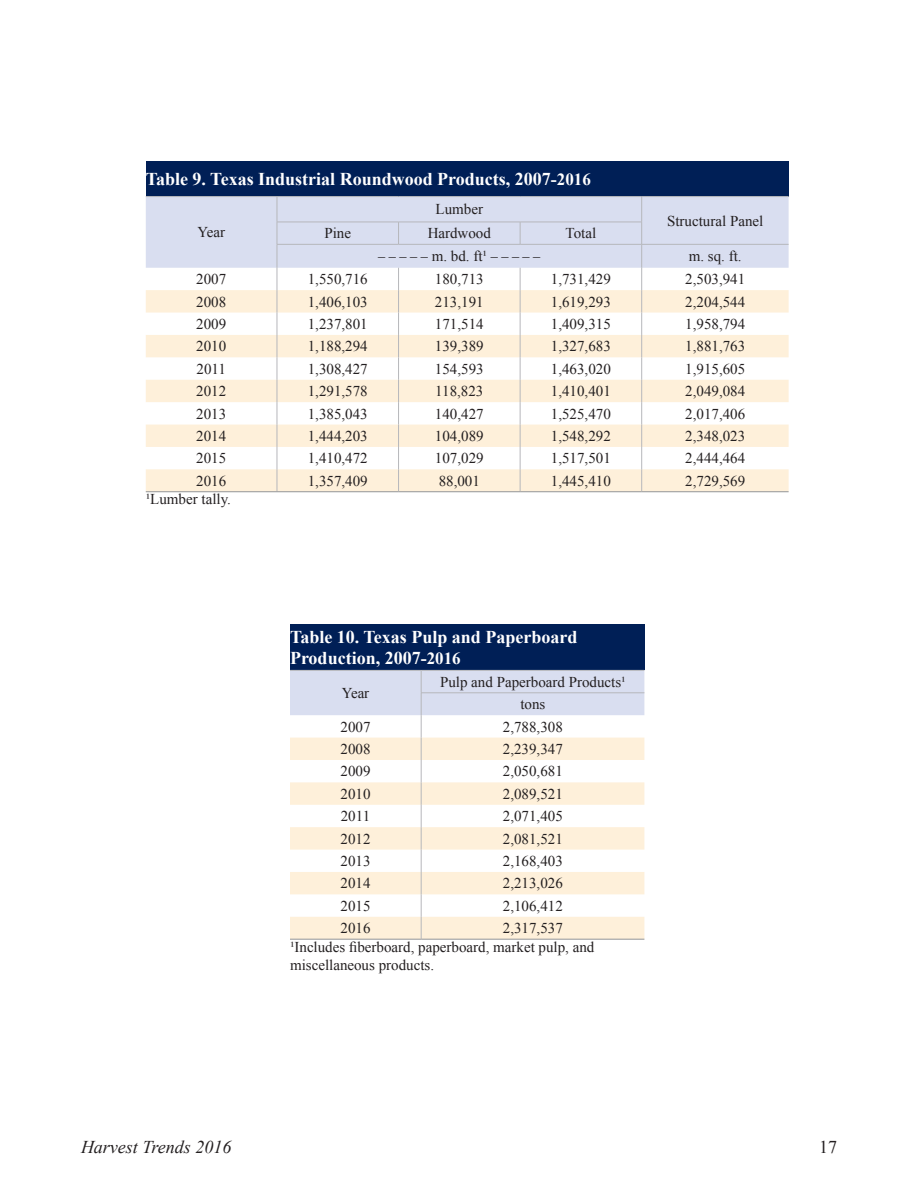
<style>
.page{position:relative;width:918px;height:1188px;background:#fff}
.page>*{position:absolute;margin:0;border:0;box-sizing:border-box;transform-origin:0 0}
.t1{font:700 18px "Times New Roman";color:#fff}
.t2{font:italic 18px "Times New Roman";color:#231f20}
.t3{font:18px "Times New Roman";color:#231f20}
.t4{font:15px "Times New Roman";color:#231f20}
.t5{font:14.1px "Times New Roman";color:#231f20}
.s1{font-size:16.95px}
.s2{font-size:15px}
</style>
<div class="page">
<div style="left:146px;top:161px;width:643px;height:36px;background:#001f56"></div>
<div style="left:146px;top:197px;width:643px;height:71px;background:#d9def0"></div>
<svg style="left:146px;top:290px;width:643px;height:201px;fill:#fef0da"></svg>
<hr style="left:146px;top:196px;width:131px;height:1px;background:#b6b7bb">
<hr style="left:277px;top:196px;width:122px;height:1px;background:#b6b7bb">
<hr style="left:399px;top:196px;width:121px;height:1px;background:#b6b7bb">
<hr style="left:520px;top:196px;width:122px;height:1px;background:#b6b7bb">
<hr style="left:642px;top:196px;width:147px;height:1px;background:#b6b7bb">
<hr style="left:277px;top:222px;width:122px;height:1px;background:#b6b7bb">
<hr style="left:399px;top:222px;width:121px;height:1px;background:#b6b7bb">
<svg style="left:398px;top:223px;width:1px;height:21px"></svg>
<hr style="left:520px;top:222px;width:122px;height:1px;background:#b6b7bb">
<svg style="left:520px;top:222px;width:1px;height:22px"></svg>
<hr style="left:277px;top:244px;width:122px;height:1px;background:#b6b7bb">
<hr style="left:399px;top:244px;width:121px;height:1px;background:#b6b7bb">
<hr style="left:520px;top:244px;width:122px;height:1px;background:#b6b7bb">
<hr style="left:642px;top:244px;width:147px;height:1px;background:#b6b7bb">
<hr style="left:146px;top:491px;width:131px;height:1px;background:#939598">
<hr style="left:277px;top:491px;width:122px;height:1px;background:#939598">
<hr style="left:399px;top:491px;width:121px;height:1px;background:#939598">
<hr style="left:520px;top:491px;width:122px;height:1px;background:#939598">
<hr style="left:642px;top:491px;width:147px;height:1px;background:#939598">
<svg style="left:277px;top:197px;width:1px;height:294px"></svg>
<svg style="left:398px;top:268px;width:1px;height:223px"></svg>
<svg style="left:520px;top:268px;width:1px;height:223px"></svg>
<svg style="left:641px;top:197px;width:1px;height:294px"></svg>
<div style="left:290px;top:625px;width:354px;height:45px;background:#001f56"></div>
<hr style="left:290px;top:939px;width:131px;height:1px;background:#939598">
<hr style="left:421px;top:939px;width:223px;height:1px;background:#939598">
<svg style="left:290px;top:670px;width:354px;height:269px"></svg>
<p class="t1" style="left:146px;top:166px;width:447px">Table 9. Texas Industrial Roundwood Products, 2007-<span class="s1">2016</span></p>
<p class="t4" style="left:197px;top:222px;width:29px">Year</p>
<p class="t4" style="left:436px;top:199px;width:49px">Lumber</p>
<p class="t4" style="left:667px;top:211px;width:98px">Structural Panel</p>
<p class="t4" style="left:324px;top:223px;width:28px">Pine</p>
<p class="t4" style="left:428px;top:223px;width:65px">Hardwood</p>
<p class="t4" style="left:566px;top:223px;width:32px">Total</p>
<p class="t5" style="left:378px;top:247px;width:164px">– – – – – <span class="s2">m. bd. ft¹</span> – – – – –</p>
<p class="t4" style="left:689px;top:246px;width:54px">m. sq. ft.</p>
<p class="t4" style="left:196px;top:269px;width:31px">2007</p>
<p class="t4" style="left:308px;top:269px;width:61px">1,550,716</p>
<p class="t4" style="left:435px;top:269px;width:50px">180,713</p>
<p class="t4" style="left:551px;top:269px;width:61px">1,731,429</p>
<p class="t4" style="left:685px;top:269px;width:61px">2,503,941</p>
<p class="t4" style="left:196px;top:291px;width:31px">2008</p>
<p class="t4" style="left:308px;top:291px;width:61px">1,406,103</p>
<p class="t4" style="left:435px;top:291px;width:50px">213,191</p>
<p class="t4" style="left:551px;top:291px;width:61px">1,619,293</p>
<p class="t4" style="left:685px;top:291px;width:61px">2,204,544</p>
<p class="t4" style="left:196px;top:314px;width:31px">2009</p>
<p class="t4" style="left:308px;top:314px;width:61px">1,237,801</p>
<p class="t4" style="left:435px;top:314px;width:50px">171,514</p>
<p class="t4" style="left:551px;top:314px;width:61px">1,409,315</p>
<p class="t4" style="left:685px;top:314px;width:61px">1,958,794</p>
<p class="t4" style="left:196px;top:336px;width:31px">2010</p>
<p class="t4" style="left:308px;top:336px;width:61px">1,188,294</p>
<p class="t4" style="left:435px;top:336px;width:50px">139,389</p>
<p class="t4" style="left:551px;top:336px;width:61px">1,327,683</p>
<p class="t4" style="left:685px;top:336px;width:61px">1,881,763</p>
<p class="t4" style="left:197px;top:359px;width:31px">2011</p>
<p class="t4" style="left:308px;top:359px;width:61px">1,308,427</p>
<p class="t4" style="left:435px;top:359px;width:50px">154,593</p>
<p class="t4" style="left:551px;top:359px;width:61px">1,463,020</p>
<p class="t4" style="left:685px;top:359px;width:61px">1,915,605</p>
<p class="t4" style="left:196px;top:381px;width:31px">2012</p>
<p class="t4" style="left:308px;top:381px;width:61px">1,291,578</p>
<p class="t4" style="left:435px;top:381px;width:50px">118,823</p>
<p class="t4" style="left:551px;top:381px;width:61px">1,410,401</p>
<p class="t4" style="left:685px;top:381px;width:61px">2,049,084</p>
<p class="t4" style="left:196px;top:403px;width:31px">2013</p>
<p class="t4" style="left:308px;top:403px;width:61px">1,385,043</p>
<p class="t4" style="left:435px;top:403px;width:50px">140,427</p>
<p class="t4" style="left:551px;top:403px;width:61px">1,525,470</p>
<p class="t4" style="left:685px;top:403px;width:61px">2,017,406</p>
<p class="t4" style="left:196px;top:426px;width:31px">2014</p>
<p class="t4" style="left:308px;top:426px;width:61px">1,444,203</p>
<p class="t4" style="left:435px;top:426px;width:50px">104,089</p>
<p class="t4" style="left:551px;top:426px;width:61px">1,548,292</p>
<p class="t4" style="left:685px;top:426px;width:61px">2,348,023</p>
<p class="t4" style="left:196px;top:448px;width:31px">2015</p>
<p class="t4" style="left:308px;top:448px;width:61px">1,410,472</p>
<p class="t4" style="left:435px;top:448px;width:50px">107,029</p>
<p class="t4" style="left:551px;top:448px;width:61px">1,517,501</p>
<p class="t4" style="left:685px;top:448px;width:61px">2,444,464</p>
<p class="t4" style="left:196px;top:471px;width:31px">2016</p>
<p class="t4" style="left:308px;top:471px;width:61px">1,357,409</p>
<p class="t4" style="left:439px;top:471px;width:43px">88,001</p>
<p class="t4" style="left:551px;top:471px;width:61px">1,445,410</p>
<p class="t4" style="left:685px;top:471px;width:61px">2,729,569</p>
<p class="t4" style="left:146px;top:489px;width:87px">¹Lumber tally.</p>
<p class="t1" style="left:290px;top:624px;width:289px">Table 10. Texas Pulp and Paperboard</p>
<p class="t1" style="left:290px;top:646px;width:172px">Production, 2007-<span class="s1">2016</span></p>
<p class="t4" style="left:342px;top:683px;width:29px">Year</p>
<p class="t4" style="left:440px;top:672px;width:187px">Pulp and Paperboard Products¹</p>
<p class="t4" style="left:520px;top:694px;width:27px">tons</p>
<p class="t4" style="left:340px;top:716px;width:31px">2007</p>
<p class="t4" style="left:503px;top:716px;width:61px">2,788,308</p>
<p class="t4" style="left:340px;top:739px;width:31px">2008</p>
<p class="t4" style="left:503px;top:739px;width:61px">2,239,347</p>
<p class="t4" style="left:340px;top:761px;width:31px">2009</p>
<p class="t4" style="left:503px;top:761px;width:61px">2,050,681</p>
<p class="t4" style="left:340px;top:784px;width:31px">2010</p>
<p class="t4" style="left:503px;top:784px;width:61px">2,089,521</p>
<p class="t4" style="left:341px;top:806px;width:31px">2011</p>
<p class="t4" style="left:503px;top:806px;width:61px">2,071,405</p>
<p class="t4" style="left:340px;top:828px;width:31px">2012</p>
<p class="t4" style="left:503px;top:828px;width:61px">2,081,521</p>
<p class="t4" style="left:340px;top:851px;width:31px">2013</p>
<p class="t4" style="left:503px;top:851px;width:61px">2,168,403</p>
<p class="t4" style="left:340px;top:873px;width:31px">2014</p>
<p class="t4" style="left:503px;top:873px;width:61px">2,213,026</p>
<p class="t4" style="left:340px;top:896px;width:31px">2015</p>
<p class="t4" style="left:503px;top:896px;width:61px">2,106,412</p>
<p class="t4" style="left:340px;top:918px;width:31px">2016</p>
<p class="t4" style="left:503px;top:918px;width:61px">2,317,537</p>
<p class="t4" style="left:290px;top:936px;width:306px">¹Includes fiberboard, paperboard, market pulp, and</p>
<p class="t4" style="left:290px;top:954px;width:146px">miscellaneous products.</p>
<p class="t2" style="left:81px;top:1135px;width:152px">Harvest Trends 2016</p>
<p class="t3" style="left:819px;top:1135px;width:19px">17</p>
</div>
